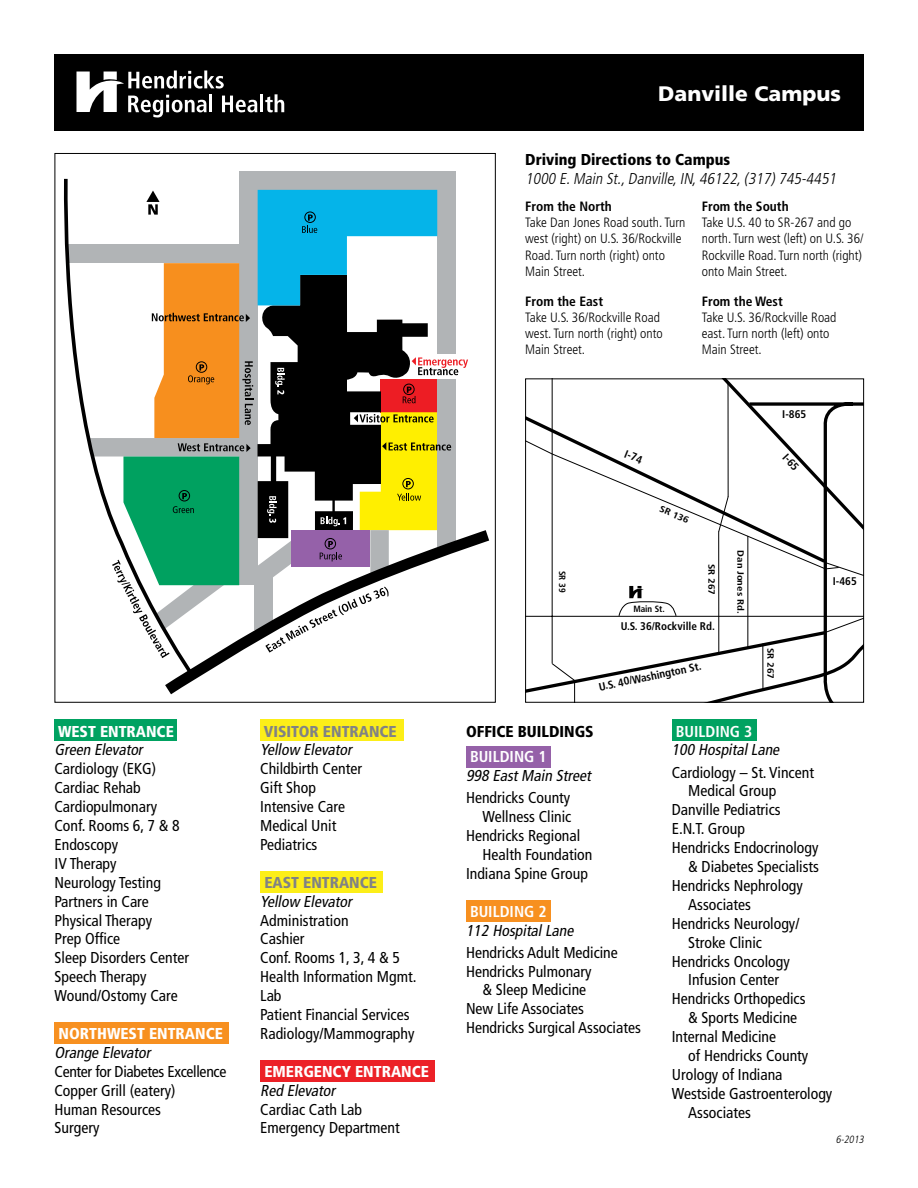
<style>
.page{position:relative;width:918px;height:1188px;background:#fff}
.page>*{position:absolute;margin:0;border:0;box-sizing:border-box;transform-origin:0 0}
.t1{font:900 21px "Frutiger LT Std";color:#fff}
.t2{font:condensed 15.75px/18.9px "Frutiger LT Std";color:#000}
.t3{font:italic condensed 15.75px "Frutiger LT Std";color:#000}
.t4{font:900 condensed 15.75px "Frutiger LT Std";color:#fff}
.t5{font:italic 300 condensed 15.75px "Frutiger LT Std";color:#000}
.t6{font:900 condensed 15.75px "Frutiger LT Std";color:#000}
.t7{font:900 condensed 15.75px "Frutiger LT Std";color:#808285}
.t8{font:700 condensed 15.75px "Frutiger LT Std";color:#fff}
.t9{font:300 condensed 13.5px/16.2px "Frutiger LT Std";color:#000}
.t10{font:700 condensed 13.5px "Frutiger LT Std";color:#000}
.t11{font:700 condensed 11.1px "Frutiger LT Std";color:#000}
.t12{font:italic 300 condensed 10.5px "Frutiger LT Std";color:#000}
.t13{font:700 condensed 9.15px "Frutiger LT Std";color:#000;scale:1.2 1}
.t14{font:700 condensed 9.15px "Frutiger LT Std";color:#000}
.t15{font:700 condensed 9px "Frutiger LT Std";color:#000;scale:1.2 1}
</style>
<div class="page">
<div style="left:54px;top:720px;width:123px;height:21px;background:#00a261"></div>
<div style="left:260px;top:720px;width:144px;height:21px;background:#fcee18"></div>
<div style="left:260px;top:872px;width:123px;height:21px;background:#fcee18"></div>
<div style="left:260px;top:1061px;width:175px;height:21px;background:#ec2127"></div>
<div style="left:466px;top:747px;width:85px;height:21px;background:#9561a8"></div>
<div style="left:672px;top:720px;width:85px;height:21px;background:#00a261"></div>
<div style="left:466px;top:900px;width:85px;height:21px;background:#f79020"></div>
<div style="left:54px;top:1023px;width:175px;height:21px;background:#f79020"></div>
<div style="left:239px;top:171px;width:19px;height:79px;background:#b1b4b6"></div>
<div style="left:251px;top:171px;width:198px;height:19px;background:#b1b4b6"></div>
<svg style="left:165px;top:530px;width:325px;height:165px"></svg>
<svg style="left:63px;top:178px;width:132px;height:499px"></svg>
<svg style="left:88px;top:190px;width:380px;height:468px"></svg>
<hr style="left:552px;top:379px;width:1px;height:285px;background:#000">
<svg style="left:527px;top:401px;width:335px;height:300px"></svg>
<div style="left:525px;top:378px;width:339px;height:325px;border:1px solid #000"></div>
<div style="left:54px;top:54px;width:810px;height:77px;background:#000"></div>
<svg style="left:77px;top:71px;width:180px;height:47px"></svg>
<hr style="left:260px;top:94px;width:3px;height:18px;background:#fff">
<svg style="left:265px;top:94px;width:19px;height:18px"></svg>
<p class="t4" style="left:58px;top:722px;width:117px">WEST ENTRANCE</p>
<p class="t3" style="left:55px;top:741px;width:93px">Green Elevator</p>
<p class="t2" style="left:55px;top:760px;width:136px">Cardiology (EKG)<br>Cardiac Rehab<br>Cardiopulmonary<br>Conf. Rooms 6, 7 &amp; 8<br>Endoscopy<br>IV Therapy<br>Neurology Testing<br>Partners in Care<br>Physical Therapy<br>Prep Office<br>Sleep Disorders Center<br>Speech Therapy<br>Wound/Ostomy Care</p>
<p class="t4" style="left:59px;top:1024px;width:166px">NORTHWEST ENTRANCE</p>
<p class="t3" style="left:55px;top:1043px;width:101px">Orange Elevator</p>
<p class="t2" style="left:55px;top:1062px;width:173px">Center for Diabetes Excellence<br>Copper Grill (eatery)<br>Human Resources<br>Surgery</p>
<p class="t7" style="left:264px;top:722px;width:135px">VISITOR ENTRANCE</p>
<p class="t3" style="left:260px;top:741px;width:96px">Yellow Elevator</p>
<p class="t2" style="left:260px;top:760px;width:103px">Childbirth Center<br>Gift Shop<br>Intensive Care<br>Medical Unit<br>Pediatrics</p>
<p class="t7" style="left:264px;top:873px;width:114px">EAST ENTRANCE</p>
<p class="t3" style="left:260px;top:892px;width:96px">Yellow Elevator</p>
<p class="t2" style="left:260px;top:911px;width:158px">Administration<br>Cashier<br>Conf. Rooms 1, 3, 4 &amp; 5<br>Health Information Mgmt.<br>Lab<br>Patient Financial Services<br>Radiology/Mammography</p>
<p class="t4" style="left:264px;top:1062px;width:166px">EMERGENCY ENTRANCE</p>
<p class="t3" style="left:260px;top:1081px;width:80px">Red Elevator</p>
<p class="t2" style="left:260px;top:1100px;width:141px">Cardiac Cath Lab<br>Emergency Department</p>
<h1 class="t1" style="left:658px;top:81px;width:184px">Danville Campus</h1>
<p class="t6" style="left:525px;top:150px;width:207px">Driving Directions to Campus</p>
<p class="t5" style="left:525px;top:170px;width:316px">1000 E.Main St.,Danville,IN,46122,(317)745-4451</p>
<p class="t10" style="left:525px;top:198px;width:88px">From the North</p>
<p class="t9" style="left:525px;top:215px;width:162px">Take Dan Jones Road south. Turn west (right) on U.S. 36/Rockville<br>Road. Turn north (right) onto<br>Main Street.</p>
<p class="t10" style="left:525px;top:293px;width:79px">From the East</p>
<p class="t9" style="left:525px;top:309px;width:139px">Take U.S. 36/Rockville Road west. Turn north (right) onto<br>Main Street.</p>
<p class="t10" style="left:702px;top:198px;width:88px">From the South</p>
<p class="t9" style="left:702px;top:215px;width:163px">Take U.S. 40 to SR-267 and go north. Turn west (left) on U.S. 36/<br>Rockville Road. Turn north (right) onto Main Street.</p>
<p class="t10" style="left:702px;top:293px;width:83px">From the West</p>
<p class="t9" style="left:702px;top:309px;width:136px">Take U.S. 36/Rockville Road east. Turn north (left) onto<br>Main Street.</p>
<p class="t11" style="left:782px;top:408px;width:25px">I-865</p>
<p class="t11" style="left:627px;top:447px;width:20px;rotate:22deg">I-74</p>
<p class="t11" style="left:790px;top:451px;width:20px;rotate:47deg">I-65</p>
<p class="t15" style="left:662px;top:503px;width:28px;rotate:24deg">SR 136</p>
<p class="t14" style="left:568px;top:571px;width:23px;rotate:90deg">SR 39</p>
<p class="t13" style="left:717px;top:564px;width:28px;rotate:90deg">SR 267</p>
<p class="t14" style="left:633px;top:603px;width:33px">Main St.</p>
<p class="t11" style="left:621px;top:620px;width:96px">U.S. 36/Rockville Rd.</p>
<p class="t11" style="left:598px;top:681px;width:106px;rotate:-12deg">U.S. 40/Washington St.</p>
<p class="t13" style="left:746px;top:550px;width:54px;rotate:90deg">Dan Jones Rd.</p>
<p class="t13" style="left:776px;top:648px;width:28px;rotate:90deg">SR 267</p>
<p class="t11" style="left:833px;top:575px;width:25px">I-465</p>
<p class="t6" style="left:466px;top:722px;width:129px">OFFICE BUILDINGS</p>
<p class="t8" style="left:470px;top:747px;width:78px">BUILDING 1</p>
<p class="t3" style="left:466px;top:766px;width:129px">998 EastMain Street</p>
<p class="t2" style="left:466px;top:788px;width:106px">Hendricks County</p>
<p class="t2" style="left:483px;top:807px;width:90px">Wellness Clinic</p>
<p class="t2" style="left:466px;top:826px;width:116px">Hendricks Regional</p>
<p class="t2" style="left:483px;top:845px;width:111px">Health Foundation</p>
<p class="t2" style="left:466px;top:864px;width:123px">Indiana Spine Group</p>
<p class="t8" style="left:470px;top:902px;width:78px">BUILDING 2</p>
<p class="t3" style="left:466px;top:921px;width:112px">112 HospitalLane</p>
<p class="t2" style="left:466px;top:943px;width:153px">Hendricks Adult Medicine</p>
<p class="t2" style="left:466px;top:962px;width:127px">Hendricks Pulmonary</p>
<p class="t2" style="left:483px;top:981px;width:105px">&amp; Sleep Medicine</p>
<p class="t2" style="left:466px;top:1000px;width:120px">New Life Associates</p>
<p class="t2" style="left:466px;top:1018px;width:176px">Hendricks Surgical Associates</p>
<p class="t8" style="left:676px;top:722px;width:78px">BUILDING 3</p>
<p class="t3" style="left:672px;top:741px;width:112px">100 HospitalLane</p>
<p class="t2" style="left:672px;top:763px;width:144px">Cardiology – St. Vincent</p>
<p class="t2" style="left:688px;top:782px;width:90px">Medical Group</p>
<p class="t2" style="left:672px;top:801px;width:111px">Danville Pediatrics</p>
<p class="t2" style="left:672px;top:819px;width:75px">E.N.T. Group</p>
<p class="t2" style="left:672px;top:838px;width:148px">Hendricks Endocrinology</p>
<p class="t2" style="left:688px;top:857px;width:132px">&amp; Diabetes Specialists</p>
<p class="t2" style="left:672px;top:876px;width:133px">Hendricks Nephrology</p>
<p class="t2" style="left:688px;top:895px;width:64px">Associates</p>
<p class="t2" style="left:672px;top:914px;width:129px">Hendricks Neurology/</p>
<p class="t2" style="left:688px;top:933px;width:75px">Stroke Clinic</p>
<p class="t2" style="left:672px;top:952px;width:120px">Hendricks Oncology</p>
<p class="t2" style="left:688px;top:971px;width:93px">Infusion Center</p>
<p class="t2" style="left:672px;top:990px;width:135px">Hendricks Orthopedics</p>
<p class="t2" style="left:688px;top:1008px;width:111px">&amp; Sports Medicine</p>
<p class="t2" style="left:672px;top:1027px;width:106px">Internal Medicine</p>
<p class="t2" style="left:688px;top:1046px;width:122px">of Hendricks County</p>
<p class="t2" style="left:672px;top:1065px;width:112px">Urology of Indiana</p>
<p class="t2" style="left:672px;top:1084px;width:162px">Westside Gastroenterology</p>
<p class="t2" style="left:688px;top:1103px;width:64px">Associates</p>
<p class="t12" style="left:836px;top:1133px;width:32px">6-2013</p>
</div>
